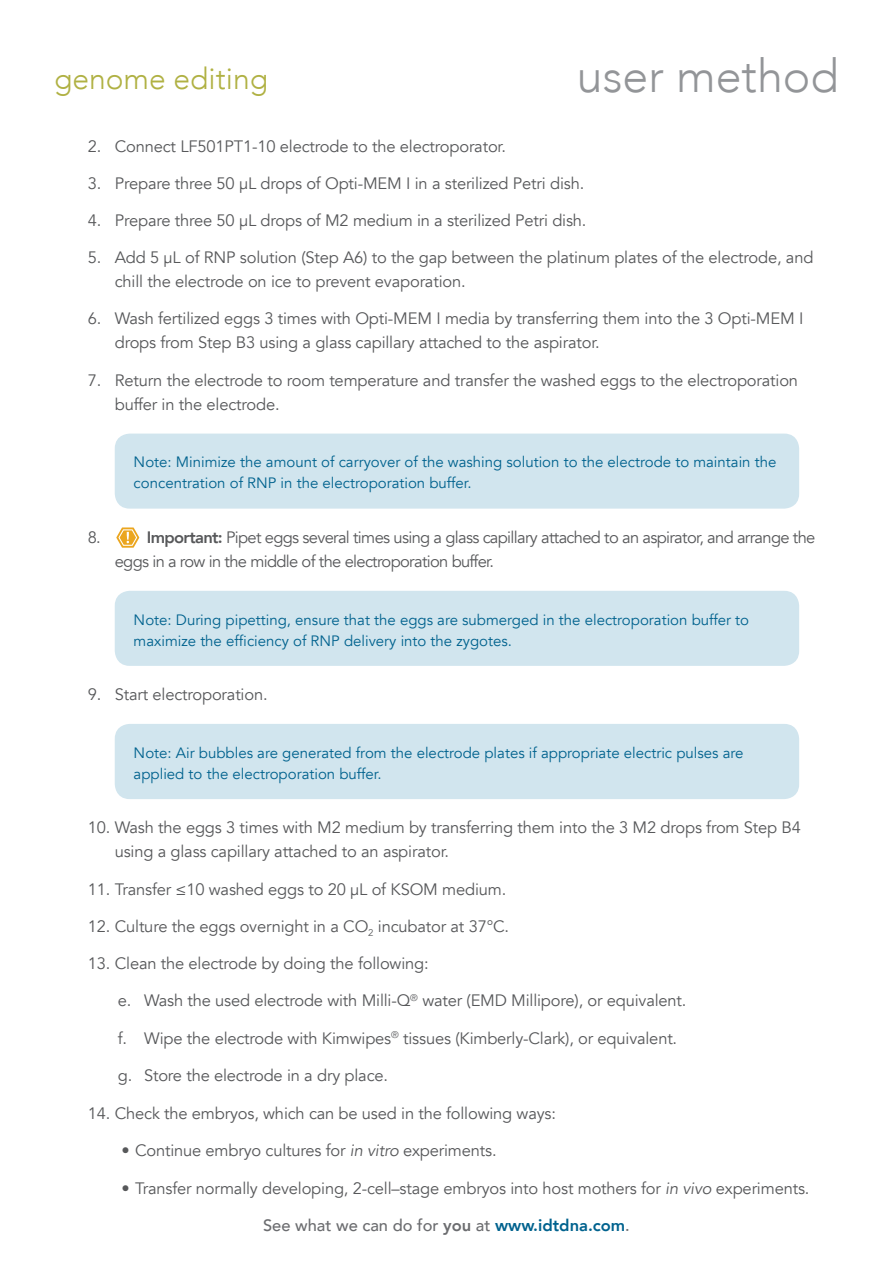
<style>
.page{position:relative;width:893px;height:1263px;background:#fff}
.page>*{position:absolute;margin:0;border:0;box-sizing:border-box;transform-origin:0 0}
.t1{font:300 46.5px "Avenir";color:#939598}
.t2{font:300 30px "Avenir";color:#b0b143}
.t3{font:16.5px/24px "Avenir";letter-spacing:-.01em;color:#57585a}
.t4{font:16.5px/24px "Avenir";letter-spacing:-.04em;color:#57585a}
.t5{font:500 16.5px "Avenir";color:#6c6d70}
.t6{font:15px/21px "Avenir";color:#00628e}
.s1{font-weight:800}
.s2{font-style:italic}
.s3{font-weight:800;color:#00628e}
</style>
<div class="page">
<div style="left:115px;top:434px;width:684px;height:75px;background:#d1e5ee;border-radius:15px"></div>
<svg style="left:116px;top:527px;width:23px;height:21px"></svg>
<div style="left:115px;top:591px;width:684px;height:75px;background:#d1e5ee;border-radius:15px"></div>
<div style="left:115px;top:724px;width:684px;height:75px;background:#d1e5ee;border-radius:15px"></div>
<p class="t2" style="left:54px;top:61px;width:216px">genome editing</p>
<p class="t1" style="left:577px;top:48px;width:263px">user method</p>
<p class="t3" style="left:88px;top:134px;width:420px">2. Connect LF501PT1-10 electrode to the electroporator.</p>
<p class="t3" style="left:88px;top:171px;width:498px">3. Prepare three 50 μL drops of Opti-MEM I in a sterilized Petri dish.</p>
<p class="t3" style="left:88px;top:209px;width:500px">4. Prepare three 50 μL drops of M2 medium in a sterilized Petri dish.</p>
<p class="t3" style="left:115px;top:246px;width:700px;text-indent:-27px">5. Add 5 μL of RNP solution (Step A6) to the gap between the platinum plates of the electrode, and chill the electrode on ice to prevent evaporation.</p>
<p class="t3" style="left:115px;top:307px;width:690px;text-indent:-27px">6. Wash fertilized eggs 3 times with Opti-MEM I media by transferring them into the 3 Opti-MEM I drops from Step B3 using a glass capillary attached to the aspirator.</p>
<p class="t3" style="left:115px;top:368px;width:685px;text-indent:-27px">7. Return the electrode to room temperature and transfer the washed eggs to the electroporation buffer in the electrode.</p>
<p class="t6" style="left:134px;top:452px;width:644px">Note: Minimize the amount of carryover of the washing solution to the electrode to maintain the concentration of RNP in the electroporation buffer.</p>
<p class="t3" style="left:88px;top:526px;width:15px">8.</p>
<p class="t4" style="left:115px;top:526px;width:702px;text-indent:32px"><span class="s1">Important:</span> Pipet eggs several times using a glass capillary attached to an aspirator, and arrange the eggs in a row in the middle of the electroporation buffer.</p>
<p class="t6" style="left:134px;top:609px;width:617px">Note: During pipetting, ensure that the eggs are submerged in the electroporation buffer to maximize the efficiency of RNP delivery into the zygotes.</p>
<p class="t3" style="left:88px;top:683px;width:181px">9. Start electroporation.</p>
<p class="t6" style="left:134px;top:742px;width:611px">Note: Air bubbles are generated from the electrode plates if appropriate electric pulses are applied to the electroporation buffer.</p>
<p class="t3" style="left:115px;top:816px;width:688px;text-indent:-27px">10. Wash the eggs 3 times with M2 medium by transferring them into the 3 M2 drops from Step B4 using a glass capillary attached to an aspirator.</p>
<p class="t3" style="left:88px;top:877px;width:420px">11. Transfer ≤10 washed eggs to 20 µL of KSOM medium.</p>
<p class="t3" style="left:88px;top:914px;width:423px">12. Culture the eggs overnight in a CO<sub>2</sub> incubator at 37°C.</p>
<p class="t3" style="left:88px;top:952px;width:342px">13. Clean the electrode by doing the following:</p>
<p class="t3" style="left:118px;top:989px;width:570px">e. Wash the used electrode with Milli-Q<sup>®</sup> water (EMD Millipore), or equivalent.</p>
<p class="t3" style="left:118px;top:1026px;width:561px">f. Wipe the electrode with Kimwipes<sup>®</sup> tissues (Kimberly-Clark), or equivalent.</p>
<p class="t3" style="left:118px;top:1064px;width:272px">g. Store the electrode in a dry place.</p>
<p class="t3" style="left:88px;top:1101px;width:470px">14. Check the embryos, which can be used in the following ways:</p>
<p class="t3" style="left:122px;top:1139px;width:377px">• Continue embryo cultures for <span class="s2">in vitro</span> experiments.</p>
<p class="t3" style="left:122px;top:1176px;width:689px">• Transfer normally developing, 2-cell–stage embryos into host mothers for <span class="s2">in vivo</span> experiments.</p>
<p class="t5" style="left:263px;top:1211px;width:368px">See what we can do for <span class="s1">you</span> at <span class="s3">www.idtdna.com</span>.</p>
</div>
